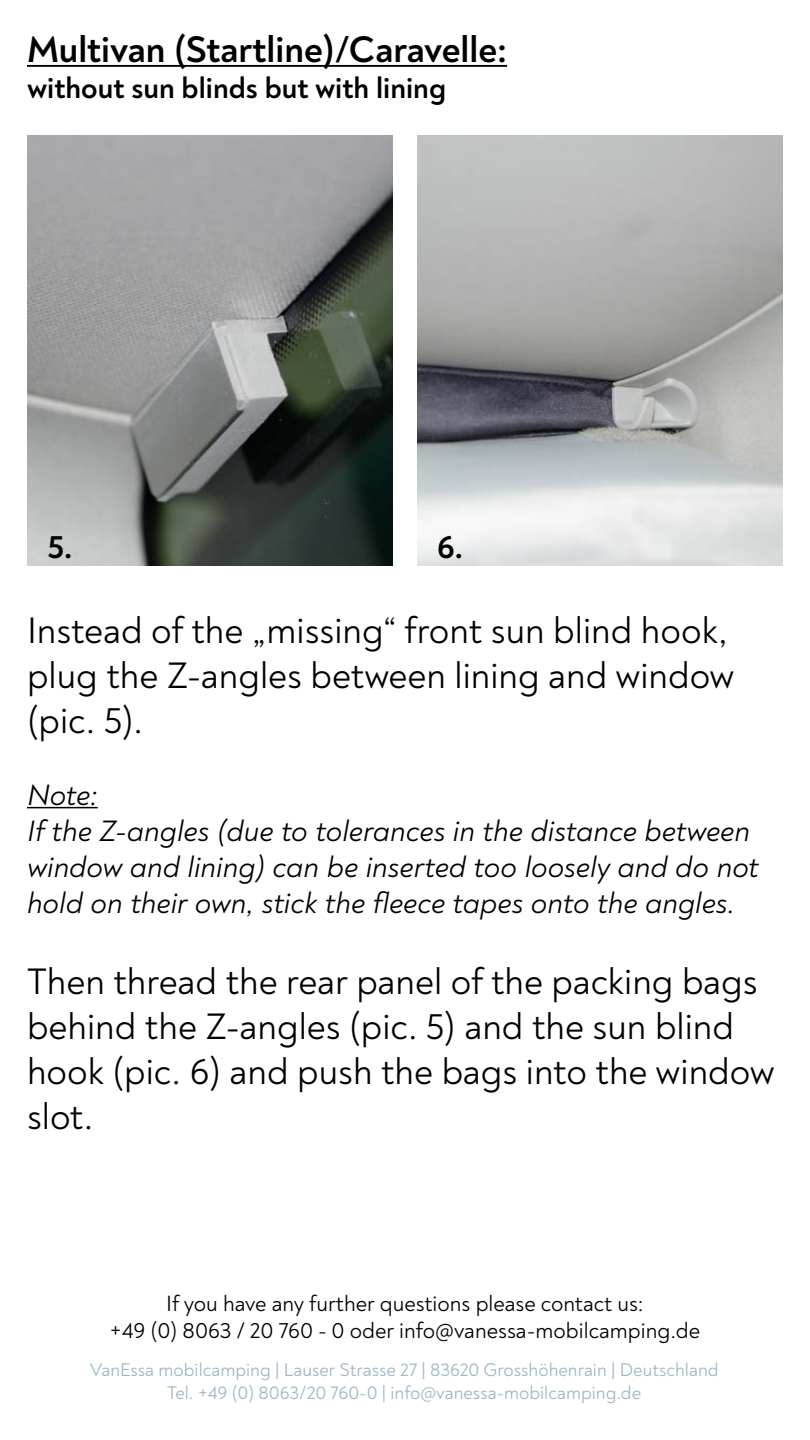
<style>
.page{position:relative;width:810px;height:1440px;background:#fff}
.page>*{position:absolute;margin:0;border:0;box-sizing:border-box;transform-origin:0 0}
.t1{font:37.5px/45px "Noah";color:#000}
.t2{font:700 37.5px "Noah";color:#000}
.t3{font:700 33px "Noah";color:#000}
.t4{font:italic 30px/36px "Noah";color:#000}
.t5{font:700 30px "Noah";color:#000}
.t6{font:22.5px/27px "Noah";color:#000;text-align:center}
.t7{font:18.75px/22.5px "Noah";color:#9ab7c4;text-align:center}
</style>
<div class="page">
<hr style="left:27px;top:807px;width:71px;height:1px;background:#000">
<hr style="left:27px;top:65px;width:480px;height:2px;background:#000">
<img style="left:417px;top:135px;width:366px;height:431px">
<img style="left:27px;top:135px;width:366px;height:431px">
<p class="t2" style="left:27px;top:26px;width:482px">Multivan (Startline)/Caravelle:</p>
<p class="t5" style="left:27px;top:69px;width:421px">without sun blinds but with lining</p>
<p class="t3" style="left:48px;top:526px;width:27px">5.</p>
<p class="t3" style="left:437px;top:526px;width:28px">6.</p>
<p class="t1" style="left:27px;top:608px;width:709px">Instead of the „missing“ front sun blind hook, plug the Z-angles between lining and window (pic. 5).</p>
<p class="t4" style="left:27px;top:777px;width:733px">Note:<br>If the Z-angles (due to tolerances in the distance between window and lining) can be inserted too loosely and do not hold on their own, stick the fleece tapes onto the angles.</p>
<p class="t1" style="left:27px;top:959px;width:749px">Then thread the rear panel of the packing bags behind the Z-angles (pic. 5) and the sun blind hook (pic. 6) and push the bags into the window slot.</p>
<p class="t6" style="left:110px;top:1290px;width:592px">If you have any further questions please contact us:<br>+49 (0) 8063 / 20 760 - 0 oder info@vanessa-mobilcamping.de</p>
<p class="t7" style="left:90px;top:1359px;width:630px">VanEssa mobilcamping | Lauser Strasse 27 | 83620 Grosshöhenrain | Deutschland<br>Tel. +49 (0) 8063/20 760-0 | info@vanessa-mobilcamping.de</p>
</div>
